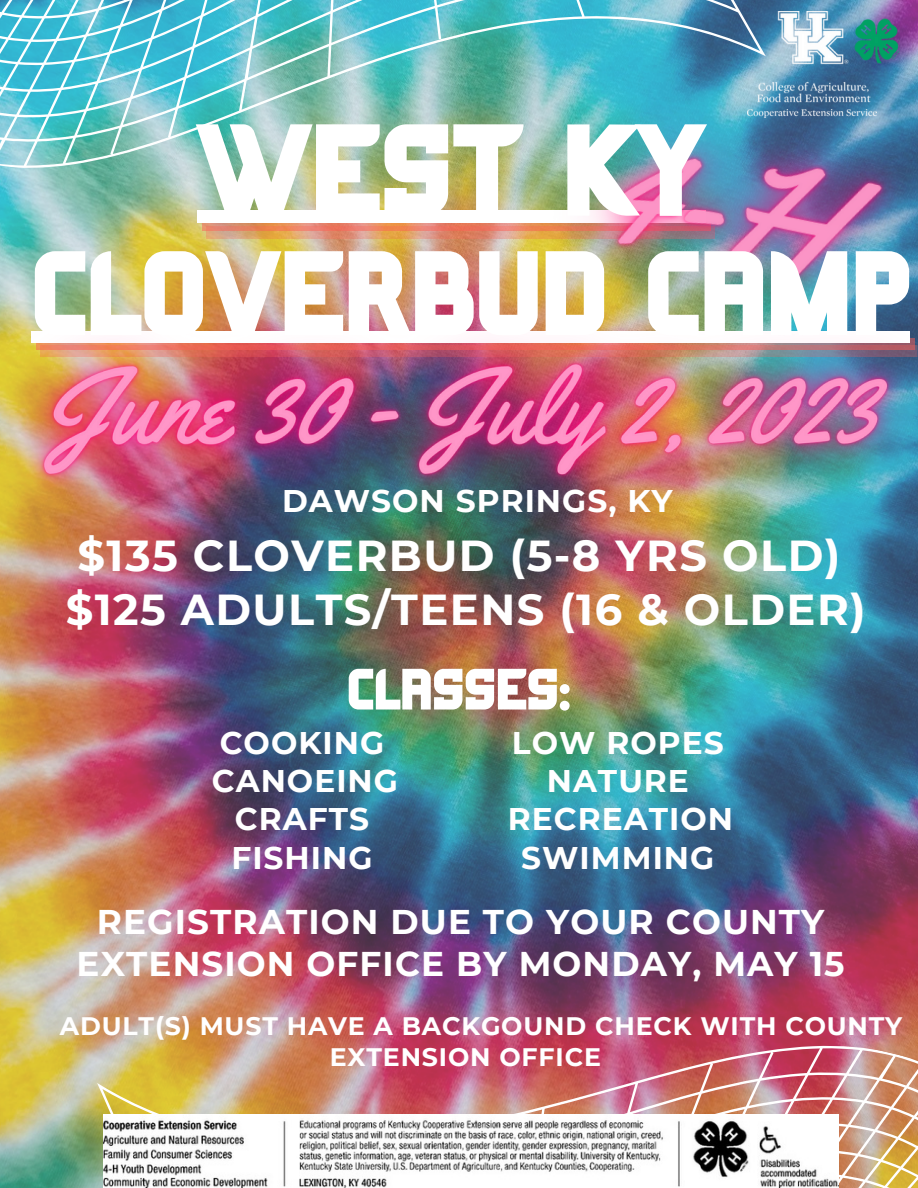
<style>
.page{position:relative;width:918px;height:1188px;background:#fff}
.page>*{position:absolute;margin:0;border:0;box-sizing:border-box;transform-origin:0 0}
.t1{font:700 130.5px "Kagitingan";color:#fff}
.t2{font:700 120px "Kagitingan";color:#fff}
.t3{font:700 58.2px "Kagitingan";color:#fff}
.t4{font:700 43.2px/54px "Montserrat";letter-spacing:.035em;color:#fff}
.t5{font:700 34.2px/42.8px "Montserrat";letter-spacing:.035em;color:#fff;text-align:center}
.t6{font:700 31.2px/38.2px "Montserrat";letter-spacing:.035em;color:#fff;text-align:center}
.t7{font:700 25.2px/31.5px "Montserrat";letter-spacing:.035em;color:#fff}
</style>
<div class="page">
<img style="left:0;top:169px;width:918px;height:1019px">
<img style="left:0;top:0;width:387px;height:169px">
<img style="left:97px;top:1045px;width:821px;height:143px">
<img style="left:104px;top:1115px;width:734px;height:73px">
<div style="left:197px;top:211px;width:509px;height:12px;background:#fff"></div>
<img style="left:387px;top:0;width:531px;height:219px">
<img style="left:0;top:219px;width:918px;height:376px">
<p class="t1" style="left:197px;top:118px;width:510px">WEST KY</p>
<p class="t2" style="left:32px;top:245px;width:880px">CLOVERBUD CAMP</p>
<p class="t6" style="left:282px;top:482px;width:392px">DAWSON SPRINGS, KY</p>
<p class="t4" style="left:66px;top:528px;width:802px">$135 CLOVERBUD (5-8 YRS OLD) $125 ADULTS/TEENS (16 &amp; OLDER)</p>
<p class="t3" style="left:347px;top:666px;width:225px">CLASSES:</p>
<p class="t6" style="left:212px;top:724px;width:188px">COOKING<br>CANOEING<br>CRAFTS<br>FISHING</p>
<p class="t6" style="left:508px;top:724px;width:227px">LOW ROPES<br>NATURE<br>RECREATION<br>SWIMMING</p>
<p class="t5" style="left:77px;top:900px;width:770px">REGISTRATION DUE TO YOUR COUNTY<br>EXTENSION OFFICE BY MONDAY, MAY 15</p>
<p class="t7" style="left:330px;top:1010px;width:574px;text-indent:-270px">ADULT(S) MUST HAVE A BACKGOUND CHECK WITH COUNTY<br>EXTENSION OFFICE</p>
</div>
